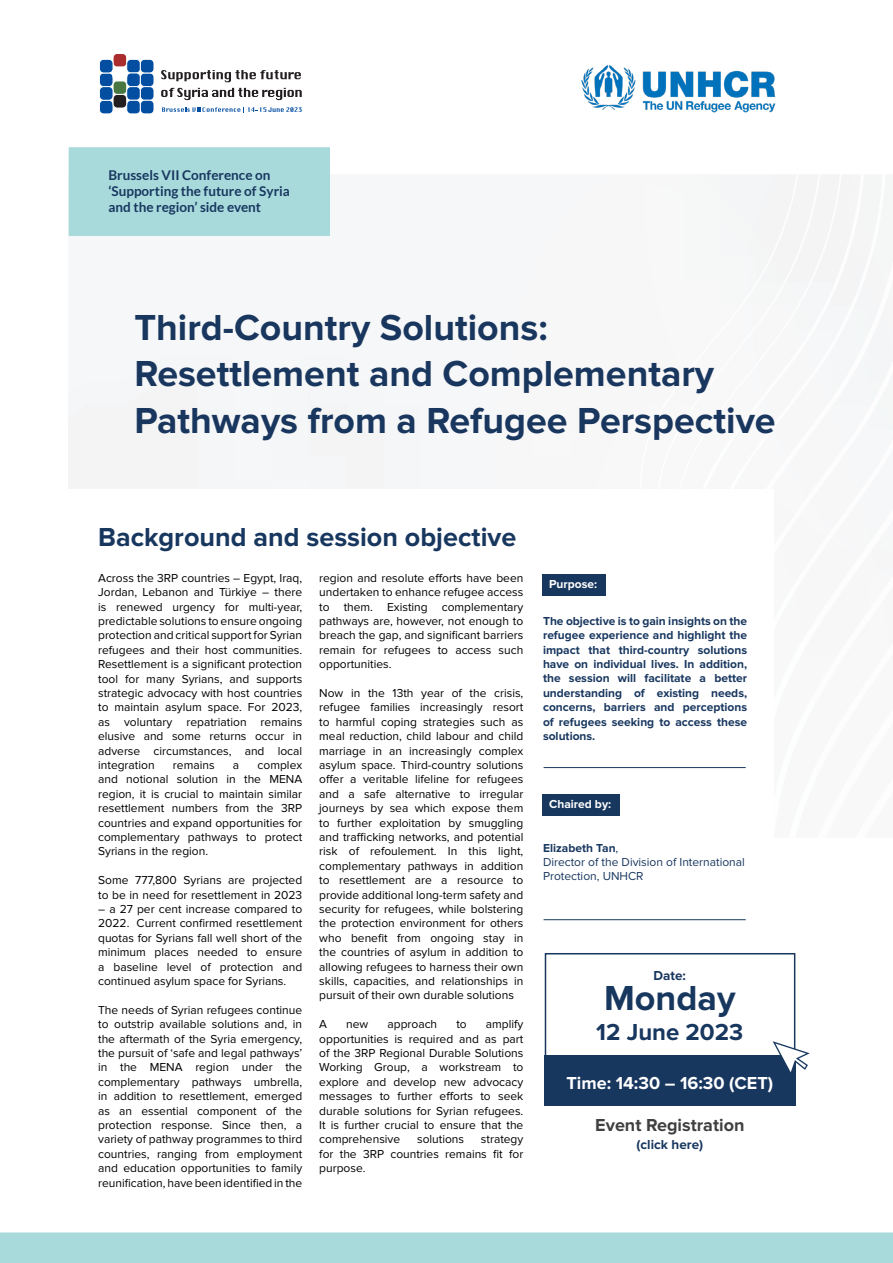
<style>
.page{position:relative;width:893px;height:1263px;background:#fff}
.page>*{position:absolute;margin:0;border:0;box-sizing:border-box;transform-origin:0 0}
.t1{font:700 37.5px/46.5px "Proxima Nova";color:#19375e}
.t2{font:700 36px "Proxima Nova";color:#18375f}
.t3{font:700 27px "Proxima Nova";color:#18375f}
.t4{font:700 24px "Proxima Nova";color:#18375f}
.t5{font:700 18px "Proxima Nova";color:#fff}
.t6{font:700 18px "Proxima Nova";color:#404040}
.t7{font:700 13.5px/16.2px "Lato";color:#18375f}
.t8{font:700 13.5px "Proxima Nova";color:#18375f}
.t9{font:12px/14.4px "Proxima Nova";color:#000;text-align:justify}
.t10{font:700 12px/14.4px "Proxima Nova";color:#18375f;text-align:justify}
.t11{font:12px/14.4px "Proxima Nova";color:#18375f}
.t12{font:700 12px "Proxima Nova";color:#fff}
.s1{font-weight:700}
</style>
<div class="page">
<div style="left:68px;top:174px;width:317px;height:315px;background:#f6f7f8"></div>
<img style="left:728px;top:309px;width:123px;height:189px">
<img style="left:728px;top:278px;width:110px;height:170px">
<img style="left:728px;top:249px;width:96px;height:153px">
<img style="left:728px;top:222px;width:82px;height:141px">
<div style="left:728px;top:194px;width:66px;height:130px;background:#f5f6f6"></div>
<div style="left:867px;top:174px;width:26px;height:274px;background:#f5f6f6"></div>
<img style="left:880px;top:174px;width:5px;height:30px">
<div style="left:54px;top:489px;width:720px;height:595px;background:#fff"></div>
<div style="left:69px;top:147px;width:261px;height:89px;background:#a8dadc;border:2px solid #a8dadc"></div>
<img style="left:581px;top:64px;width:195px;height:49px">
<div style="left:0;top:1232px;width:893px;height:31px;background:#a8dadc"></div>
<div style="left:113px;top:53px;width:14px;height:14px;background:#ab2c2d;border-radius:4px"></div>
<div style="left:113px;top:53px;width:14px;height:14px;border:1px solid #fff;border-radius:4px"></div>
<div style="left:99px;top:73px;width:14px;height:14px;background:#034ea1;border-radius:4px"></div>
<div style="left:99px;top:73px;width:14px;height:14px;border:1px solid #fff;border-radius:4px"></div>
<div style="left:99px;top:59px;width:14px;height:14px;background:#034ea1;border-radius:4px"></div>
<div style="left:99px;top:59px;width:14px;height:14px;border:1px solid #fff;border-radius:4px"></div>
<div style="left:127px;top:59px;width:13px;height:14px;background:#034ea1;border-radius:4px"></div>
<div style="left:127px;top:59px;width:13px;height:14px;border:1px solid #fff;border-radius:4px"></div>
<div style="left:113px;top:81px;width:14px;height:13px;background:#487741;border-radius:4px"></div>
<div style="left:113px;top:81px;width:14px;height:14px;border:1px solid #fff;border-radius:4px"></div>
<div style="left:127px;top:73px;width:13px;height:14px;background:#034ea1;border-radius:4px"></div>
<div style="left:127px;top:73px;width:13px;height:14px;border:1px solid #fff;border-radius:4px"></div>
<div style="left:113px;top:67px;width:14px;height:14px;border:1px solid #fff;border-radius:4px"></div>
<div style="left:127px;top:87px;width:13px;height:13px;background:#034ea1;border-radius:4px"></div>
<div style="left:127px;top:86px;width:13px;height:14px;border:1px solid #fff;border-radius:4px"></div>
<div style="left:127px;top:100px;width:13px;height:14px;background:#034ea1;border-radius:4px"></div>
<div style="left:127px;top:100px;width:13px;height:14px;border:1px solid #fff;border-radius:4px"></div>
<div style="left:140px;top:73px;width:14px;height:14px;background:#034ea1;border-radius:4px"></div>
<div style="left:140px;top:73px;width:14px;height:14px;border:1px solid #fff;border-radius:4px"></div>
<div style="left:140px;top:59px;width:14px;height:14px;background:#034ea1;border-radius:4px"></div>
<div style="left:140px;top:59px;width:14px;height:14px;border:1px solid #fff;border-radius:4px"></div>
<div style="left:140px;top:87px;width:14px;height:13px;background:#034ea1;border-radius:4px"></div>
<div style="left:140px;top:86px;width:14px;height:14px;border:1px solid #fff;border-radius:4px"></div>
<div style="left:99px;top:100px;width:14px;height:14px;background:#034ea1;border-radius:4px"></div>
<div style="left:99px;top:100px;width:14px;height:14px;border:1px solid #fff;border-radius:4px"></div>
<div style="left:99px;top:87px;width:14px;height:13px;background:#034ea1;border-radius:4px"></div>
<div style="left:99px;top:86px;width:14px;height:14px;border:1px solid #fff;border-radius:4px"></div>
<div style="left:113px;top:94px;width:14px;height:14px;background:#231f20;border-radius:4px"></div>
<div style="left:113px;top:94px;width:14px;height:14px;border:1px solid #fff;border-radius:4px"></div>
<div style="left:140px;top:100px;width:14px;height:14px;background:#034ea1;border-radius:4px"></div>
<div style="left:140px;top:100px;width:14px;height:14px;border:1px solid #fff;border-radius:4px"></div>
<svg style="left:161px;top:70px;width:140px;height:12px"></svg>
<svg style="left:161px;top:88px;width:141px;height:12px"></svg>
<svg style="left:162px;top:107px;width:140px;height:5px"></svg>
<div style="left:542px;top:574px;width:63px;height:21px;background:#18375f"></div>
<div style="left:542px;top:794px;width:78px;height:21px;background:#18375f"></div>
<div style="left:545px;top:953px;width:250px;height:148px;border:2px solid #18375f"></div>
<div style="left:545px;top:1055px;width:251px;height:50px;background:#18375f"></div>
<svg style="left:773px;top:1041px;width:37px;height:31px"></svg>
<hr style="left:544px;top:767px;width:202px;height:1px;background:#18375f">
<hr style="left:544px;top:919px;width:202px;height:1px;background:#18375f">
<p class="t7" style="left:108px;top:166px;width:183px">Brussels VII Conference on ‘Supporting the future of Syria and the region’ side event</p>
<h1 class="t1" style="left:134px;top:305px;width:643px">Third-Country Solutions:<br>Resettlement and Complementary<br>Pathways from a Refugee Perspective</h1>
<h3 class="t3" style="left:98px;top:521px;width:420px">Background and session objective</h3>
<p class="t9" style="left:98px;top:571px;width:206px">Across the 3RP countries – Egypt, Iraq, Jordan, Lebanon and Türkiye – there is renewed urgency for multi-year, predictable solutions to ensure ongoing protection and critical support for Syrian refugees and their host communities.<br>Resettlement is a significant protection tool for many Syrians, and supports strategic advocacy with host countries to maintain asylum space. For 2023, as voluntary repatriation remains elusive and some returns occur in adverse circumstances, and local integration</p>
<p class="t9" style="left:98px;top:758px;width:206px;text-indent:159px">complex and notional solution in the MENA region, it is crucial to maintain similar resettlement numbers from the 3RP countries and expand opportunities for complementary pathways to protect Syrians in the region.</p>
<p class="t9" style="left:98px;top:873px;width:206px">Some 777,800 Syrians are projected to be in need for resettlement in 2023</p>
<p class="t9" style="left:98px;top:902px;width:206px">– a 27 per cent increase compared to 2022. Current confirmed resettlement quotas for Syrians fall well short of the minimum places needed to ensure a baseline level of protection and continued asylum space for Syrians.</p>
<p class="t9" style="left:98px;top:1003px;width:206px">The needs of Syrian refugees continue to outstrip available solutions and, in the aftermath of the Syria emergency, the pursuit of ‘safe and legal pathways’ in the MENA region under the complementary pathways umbrella, in addition to resettlement, emerged as an essential component of the protection response. Since then, a variety of pathway programmes to third countries, ranging from employment and education opportunities to family reunification, have been identified in the</p>
<p class="t9" style="left:173px;top:758px;width:43px">remains</p>
<p class="t9" style="left:233px;top:758px;width:8px">a</p>
<p class="t9" style="left:319px;top:571px;width:206px">region and resolute efforts have been undertaken to enhance refugee access to them. Existing complementary pathways are, however, not enough to breach the gap, and significant barriers remain for refugees to access such opportunities.</p>
<p class="t9" style="left:319px;top:686px;width:206px">Now in the 13th year of the crisis, refugee families increasingly resort to harmful coping strategies such as meal reduction, child labour and child marriage in an increasingly complex asylum space. Third-country solutions offer a veritable lifeline for refugees and a safe alternative to irregular journeys by sea which expose them to further exploitation by smuggling and trafficking networks, and potential risk of refoulement. In this light, complementary pathways in addition to resettlement are a resource to provide additional long-term safety and security for refugees, while bolstering the protection environment for others who benefit from ongoing stay in the countries of asylum in addition to allowing refugees to harness their own skills, capacities, and relationships in pursuit of their own durable solutions</p>
<p class="t9" style="left:319px;top:1017px;width:9px">A</p>
<p class="t9" style="left:346px;top:1017px;width:24px">new</p>
<p class="t9" style="left:387px;top:1017px;width:51px">approach</p>
<p class="t9" style="left:456px;top:1017px;width:12px">to</p>
<p class="t9" style="left:319px;top:1017px;width:206px;text-indent:167px">amplify opportunities is required and as part of the 3RP Regional Durable Solutions Working Group, a workstream to explore and develop new advocacy messages to further efforts to seek durable solutions for Syrian refugees.<br>It is further crucial to ensure that the comprehensive</p>
<p class="t9" style="left:417px;top:1132px;width:49px">solutions</p>
<p class="t9" style="left:319px;top:1132px;width:206px;text-indent:162px">strategy for the 3RP countries remains fit for purpose.</p>
<p class="t12" style="left:549px;top:577px;width:50px">Purpose:</p>
<p class="t10" style="left:543px;top:614px;width:206px">The objective is to gain insights on the refugee experience and highlight the impact that third-country solutions have on individual lives. In addition, the session will facilitate a better understanding of existing needs, concerns, barriers and perceptions of refugees seeking to access these solutions.</p>
<p class="t12" style="left:549px;top:797px;width:64px">Chaired by:</p>
<p class="t11" style="left:543px;top:841px;width:203px"><span class="s1">Elizabeth Tan</span>,<br>Director of the Division of International<br>Protection, UNHCR</p>
<p class="t8" style="left:654px;top:968px;width:34px">Date:</p>
<h2 class="t2" style="left:604px;top:977px;width:133px">Monday</h2>
<h3 class="t4" style="left:596px;top:1018px;width:149px">12 June 2023</h3>
<h3 class="t5" style="left:566px;top:1072px;width:208px">Time: 14:30 – 16:30 (CET)</h3>
<h3 class="t6" style="left:595px;top:1114px;width:151px">Event Registration</h3>
<p class="t8" style="left:637px;top:1136px;width:68px">(click here)</p>
</div>
